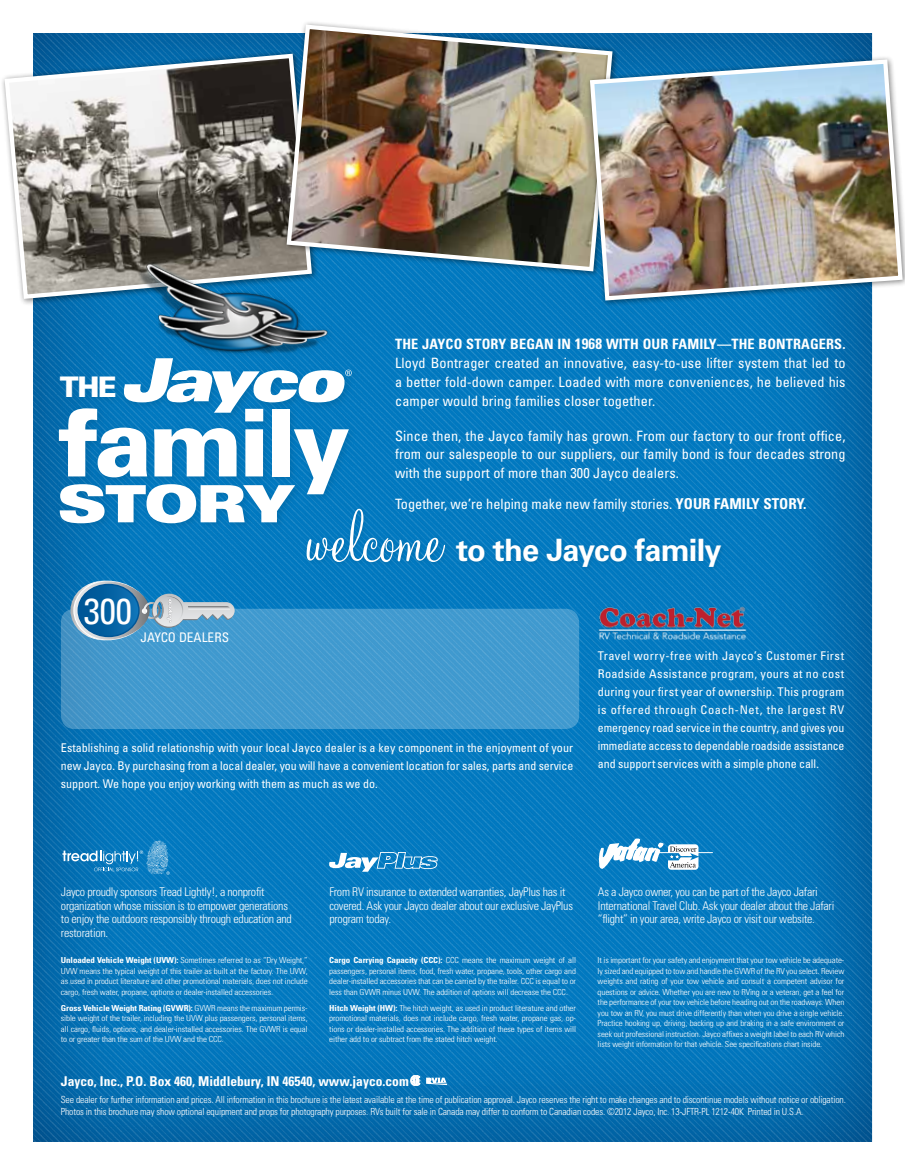
<style>
.page{position:relative;width:905px;height:1175px;background:#fff}
.page>*{position:absolute;margin:0;border:0;box-sizing:border-box;transform-origin:0 0}
.t1{font:900 93.9px "Univers";letter-spacing:-.045em;color:#fff}
.t2{font:80.55px "Monterey BT";color:#fff}
.t3{font:900 expanded 51.45px "Univers";letter-spacing:-.055em;color:#fff}
.t4{font:condensed 36.3px "Univers";color:#fff}
.t5{font:700 30.75px "Univers";letter-spacing:-.03em;color:#fff}
.t6{font:900 28.35px "Univers";color:#fff}
.t7{font:condensed 14.25px/18.8px "Univers";letter-spacing:.01em;color:#fff;text-align:justify}
.t8{font:700 condensed 13.5px "Univers";color:#fff}
.t9{font:condensed 13.2px "Univers";letter-spacing:-.005em;color:#fff}
.t10{font:condensed 12px/18px "Univers";color:#fff;text-align:justify}
.t11{font:300 condensed 12px/13.5px "Univers";letter-spacing:-.02em;color:#fff}
.t12{font:300 condensed 9.75px/12px "Univers";letter-spacing:-.015em;color:#fff}
.t13{font:300 condensed 8.25px/10.5px "Univers";letter-spacing:-.01em;color:#fff;text-align:justify;scale:1.08 1}
.s1{font-weight:700}
.s2{font-weight:700;font-size:15px}
</style>
<div class="page">
<img style="left:34px;top:34px;width:836px;height:1106px">
<svg style="left:61px;top:609px;width:518px;height:120px;background:#449bcf"></svg>
<svg style="left:62px;top:840px;width:108px;height:35px;background:#2b8ac5"></svg>
<svg style="left:329px;top:852px;width:108px;height:19px"></svg>
<hr style="left:657px;top:852px;width:55px;height:1px;background:#fff">
<svg style="left:599px;top:838px;width:99px;height:31px"></svg>
<svg style="left:410px;top:1075px;width:37px;height:10px"></svg>
<div style="left:56px;top:372px;width:67px;height:33px;background:#005d91;opacity:.4"></div>
<div style="left:55px;top:405px;width:301px;height:97px;background:#005d91;opacity:.4"></div>
<div style="left:56px;top:480px;width:247px;height:51px;background:#005d91;opacity:.4"></div>
<div style="left:304px;top:506px;width:145px;height:61px;background:#005d91;opacity:.4"></div>
<div style="left:454px;top:536px;width:271px;height:35px;background:#005d91;opacity:.4"></div>
<svg style="left:70px;top:580px;width:165px;height:60px;background:#4890bd"></svg>
<img style="left:592px;top:599px;width:158px;height:40px">
<div style="left:0;top:49px;width:319px;height:257px;background:#000;opacity:.5"></div>
<svg style="left:2px;top:51px;width:280px;height:250px"></svg>
<div style="left:282px;top:20px;width:337px;height:258px;background:#000;opacity:.5"></div>
<img style="left:284px;top:22px;width:330px;height:252px">
<div style="left:585px;top:55px;width:319px;height:252px;background:#000;opacity:.5"></div>
<img style="left:587px;top:57px;width:317px;height:246px">
<div style="left:120px;top:260px;width:240px;height:161px;background:#005d91;opacity:.4"></div>
<img style="left:136px;top:253px;width:195px;height:105px">
<svg style="left:123px;top:358px;width:229px;height:55px"></svg>
<p class="t7" style="left:395px;top:335px;width:452px"><span class="s1">The Jayco story began in</span> <span class="s2">1968</span> <span class="s1">with our family—the Bontragers.<br></span>Lloyd Bontrager created an innovative, easy-to-use lifter system that led to a better fold-down camper. Loaded with more conveniences, he believed his camper would bring families closer together.</p>
<h3 class="t7" style="left:395px;top:426px;width:452px">Since then, the Jayco family has grown. From our factory to our front office, from our salespeople to our suppliers, our family bond is four decades strong with the support of more than 300 Jayco dealers.</h3>
<h3 class="t7" style="left:395px;top:494px;width:413px">Together, we’re helping make new family stories. <span class="s2">Your family story.</span></h3>
<h3 class="t6" style="left:60px;top:369px;width:58px">the</h3>
<h1 class="t1" style="left:57px;top:384px;width:295px">family</h1>
<h3 class="t3" style="left:57px;top:473px;width:240px">STORY</h3>
<h2 class="t2" style="left:305px;top:489px;width:138px">welcome</h2>
<h3 class="t5" style="left:456px;top:532px;width:267px">to the Jayco family</h3>
<h3 class="t4" style="left:84px;top:588px;width:49px">300</h3>
<h3 class="t9" style="left:141px;top:628px;width:90px">JAYCO DEALERS</h3>
<p class="t10" style="left:61px;top:738px;width:514px">Establishing a solid relationship with your local Jayco dealer is a key component in the enjoyment of your new Jayco. By purchasing from a local dealer, you will have a convenient location for sales, parts and service support. We hope you enjoy working with them as much as we do.</p>
<p class="t10" style="left:598px;top:646px;width:248px">Travel worry-free with Jayco’s Customer First Roadside Assistance program, yours at no cost during your first year of ownership. This program is offered through Coach-Net, the largest RV emergency road service in the country, and gives you immediate access to dependable roadside assistance and support services with a simple phone call.</p>
<h3 class="t11" style="left:61px;top:885px;width:232px">Jayco proudly sponsors Tread Lightly!, a nonprofit organization whose mission is to empower generations to enjoy the outdoors responsibly through education and restoration.</h3>
<h3 class="t11" style="left:329px;top:885px;width:245px">From RV insurance to extended warranties, JayPlus has it covered. Ask your Jayco dealer about our exclusive JayPlus program today.</h3>
<h3 class="t11" style="left:598px;top:885px;width:238px">As a Jayco owner, you can be part of the Jayco Jafari<br>International Travel Club. Ask your dealer about the Jafari “flight” in your area, write Jayco or visit our website.</h3>
<p class="t13" style="left:61px;top:955px;width:230px"><span class="s1">Unloaded Vehicle Weight (UVW):</span> Sometimes referred to as “Dry Weight,” UVW means the typical weight of this trailer as built at the factory. The UVW, as used in product literature and other promotional materials, does not include cargo, fresh water, propane, options or dealer-installed accessories.</p>
<p class="t13" style="left:61px;top:1002px;width:230px"><span class="s1">Gross Vehicle Weight Rating (GVWR):</span> GVWR means the maximum permis&shy;sible weight of the trailer, including the UVW plus passengers, personal items, all cargo, fluids, options, and dealer-installed accessories. The GVWR is equal to or greater than the sum of the UVW and the CCC.</p>
<p class="t13" style="left:329px;top:955px;width:230px"><span class="s1">Cargo Carrying Capacity (CCC):</span> CCC means the maximum weight of all passengers, personal items, food, fresh water, propane, tools, other cargo and dealer-installed accessories that can be carried by the trailer. CCC is equal to or less than GVWR minus UVW. The addition of options will decrease the CCC.</p>
<p class="t13" style="left:329px;top:1002px;width:230px"><span class="s1">Hitch Weight (HW):</span> The hitch weight, as used in product literature and other promotional materials, does not include cargo, fresh water, propane gas, op&shy;tions or dealer-installed accessories. The addition of these types of items will either add to or subtract from the stated hitch weight.</p>
<p class="t13" style="left:597px;top:955px;width:230px">It is important for your safety and enjoyment that your tow vehicle be adequate&shy;ly sized and equipped to tow and handle the GVWR of the RV you select. Review weights and rating of your tow vehicle and consult a competent advisor for questions or advice. Whether you are new to RVing or a veteran, get a feel for the performance of your tow vehicle before heading out on the roadways. When you tow an RV, you must drive differently than when you drive a single vehicle.<br>Practice hooking up, driving, backing up and braking in a safe environment or seek out professional instruction. Jayco affixes a weight label to each RV which lists weight information for that vehicle. See specifications chart inside.</p>
<h3 class="t8" style="left:61px;top:1072px;width:349px">Jayco, Inc., P.O. Box 460, Middlebury, IN 46540, www.jayco.com</h3>
<p class="t12" style="left:61px;top:1093px;width:786px">See dealer for further information and prices. All information in this brochure is the latest available at the time of publication approval. Jayco reserves the right to make changes and to discontinue models without notice or obligation.<br>Photos in this brochure may show optional equipment and props for photography purposes. RVs built for sale in Canada may differ to conform to Canadian codes. ©2012 Jayco, Inc. 13-JFTR-PL 1212-40K Printed in U.S.A.</p>
</div>
